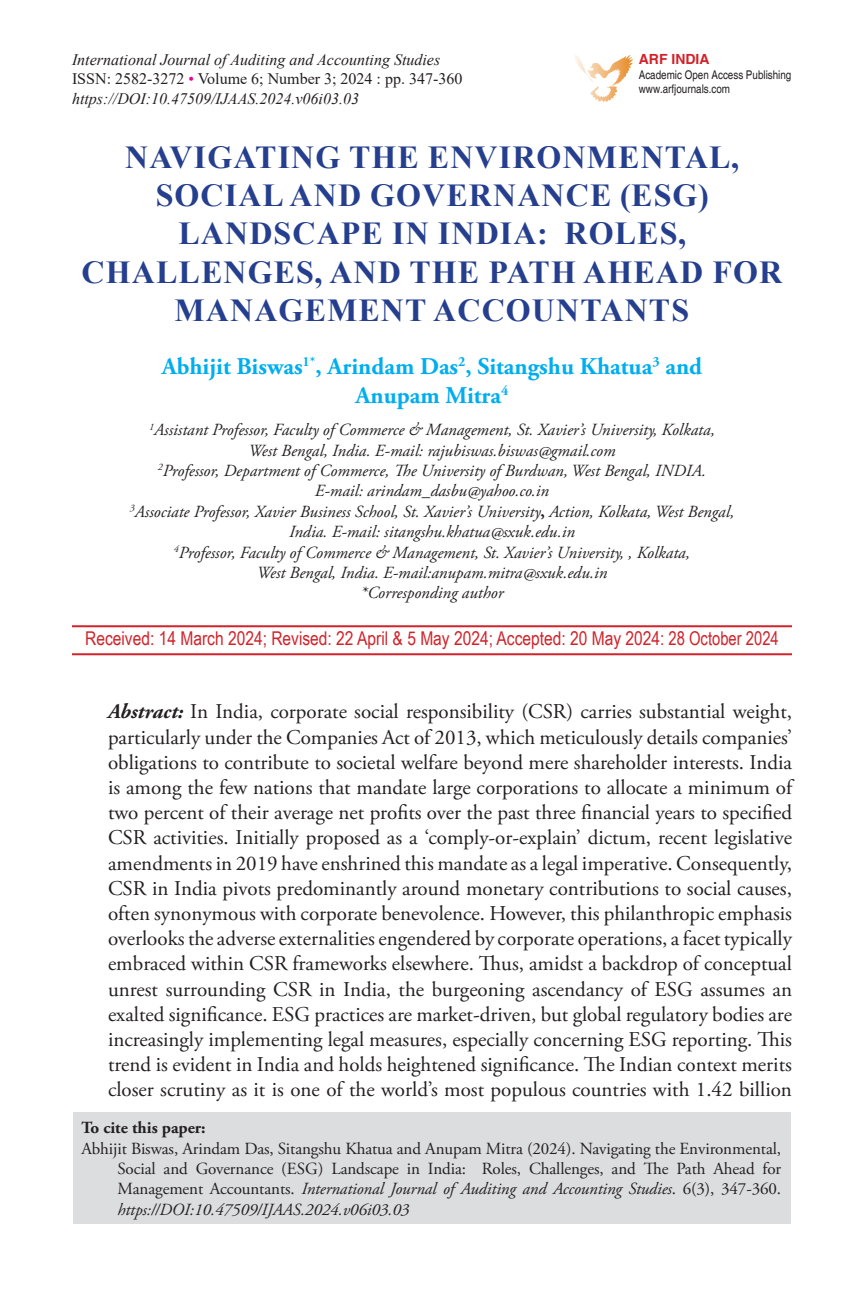
<style>
.page{position:relative;width:864px;height:1296px;background:#fff}
.page>*{position:absolute;margin:0;border:0;box-sizing:border-box;transform-origin:0 0}
.Heading{font:700 32px/38.4px "Times New Roman";letter-spacing:.035em;color:#253f8e;text-align:center}
.author_name{font:700 24px/28.8px "Adobe Garamond Pro";color:#00aeef;text-align:center}
.abstract{font:21px/25.2px "Adobe Garamond Pro";color:#231f20;text-align:justify}
.date{font:19px "Arial Narrow";color:#d1232a}
.author_ref{font:italic 17px/20.4px "Adobe Garamond Pro";color:#231f20;text-align:center}
.references{font:17px/20.4px "Adobe Garamond Pro";letter-spacing:-.005em;color:#231f20;text-align:justify}
.author_ref-2{font:700 17px "Adobe Garamond Pro";color:#231f20}
.t1{font:italic 16px/19.2px "Times New Roman";color:#231f20}
.t2{font:700 14px "Helvetica";color:#d1232a}
.Body_text{font:condensed 12px "Helvetica";color:#231f20}
.s1{font-style:normal}
.s2{font-style:normal;color:#ed028c}
.s3{font-weight:700;font-style:normal}
.s4{font-weight:700;font-style:italic}
.s5{font-style:italic}
</style>
<div class="page">
<hr style="left:72px;top:625px;width:720px;height:2px;background:#d1232a">
<hr style="left:72px;top:653px;width:720px;height:2px;background:#d1232a">
<div style="left:73px;top:1112px;width:718px;height:112px;background:#dcdddf"></div>
<img style="left:575px;top:55px;width:58px;height:46px">
<p class="t1" style="left:72px;top:50px;width:392px">International Journal of Auditing and Accounting Studies<br><span class="s1">ISSN: 2582-3272</span> <span class="s2">•</span> <span class="s1">Volume 6; Number 3; 2024 : pp. 347-360 </span>https://DOI:10.47509/IJAAS.2024.v06i03.03</p>
<p class="t2" style="left:639px;top:51px;width:72px">ARF INDIA</p>
<p class="Body_text" style="left:639px;top:67px;width:154px">Academic Open Access Publishing</p>
<p class="Body_text" style="left:639px;top:82px;width:93px">www.arfjournals.com</p>
<p class="Heading" style="left:82px;top:137px;width:702px">NAVIGATING THE ENVIRONMENTAL,<br>SOCIAL AND GOVERNANCE (ESG)<br>LANDSCAPE IN INDIA: ROLES,<br>CHALLENGES, AND THE PATH AHEAD FOR<br>MANAGEMENT ACCOUNTANTS</p>
<p class="author_name" style="left:162px;top:353px;width:542px">Abhijit Biswas<sup>1*</sup>, Arindam Das<sup>2</sup>, Sitangshu Khatua<sup>3</sup> and<br>Anupam Mitra<sup>4</sup></p>
<p class="author_ref" style="left:130px;top:420px;width:606px"><sup>1</sup>Assistant Professor, Faculty of Commerce &amp; Management, St. Xavier’s University, Kolkata,<br>West Bengal, India. E-mail: rajubiswas.biswas@gmail.com<br><sup>2</sup>Professor, Department of Commerce, The University of Burdwan, West Bengal, INDIA.<br>E-mail: arindam_dasbu@yahoo.co.in<br><sup>3</sup>Associate Professor, Xavier Business School, St. Xavier’s University<span class="s3">,</span> Action, Kolkata, West Bengal, India. E-mail: sitangshu.khatua@sxuk.edu.in<br><sup>4</sup>Professor, Faculty of Commerce &amp; Management, St. Xavier’s University, , Kolkata,<br>West Bengal, India. E-mail:anupam.mitra@sxuk.edu.in<br>*Corresponding author</p>
<p class="date" style="left:85px;top:625px;width:695px">Received: 14 March 2024; Revised: 22 April &amp; 5 May 2024; Accepted: 20 May 2024: 28 October 2024</p>
<p class="abstract" style="left:108px;top:700px;width:686px"><span class="s4">Abstract:</span> In India, corporate social responsibility (CSR) carries substantial weight, particularly under the Companies Act of 2013, which meticulously details companies’ obligations to contribute to societal welfare beyond mere shareholder interests. India is among the few nations that mandate large corporations to allocate a minimum of two percent of their average net profits over the past three financial years to specified CSR activities. Initially proposed as a ‘comply-or-explain’ dictum, recent legislative amendments in 2019 have enshrined this mandate as a legal imperative. Consequently, CSR in India pivots predominantly around monetary contributions to social causes, often synonymous with corporate benevolence. However, this philanthropic emphasis overlooks the adverse externalities engendered by corporate operations, a facet typically embraced within CSR frameworks elsewhere. Thus, amidst a backdrop of conceptual unrest surrounding CSR in India, the burgeoning ascendancy of ESG assumes an exalted significance. ESG practices are market-driven, but global regulatory bodies are increasingly implementing legal measures, especially concerning ESG reporting. This trend is evident in India and holds heightened significance. The Indian context merits closer scrutiny as it is one of the world’s most populous countries with 1.42 billion</p>
<p class="author_ref-2" style="left:82px;top:1118px;width:126px">To cite this paper:</p>
<p class="references" style="left:118px;top:1139px;width:665px;text-indent:-36px">Abhijit Biswas, Arindam Das, Sitangshu Khatua and Anupam Mitra (2024). Navigating the Environmental, Social and Governance (ESG) Landscape in India: Roles, Challenges, and The Path Ahead for Management Accountants. <span class="s5">International Journal of Auditing and Accounting Studies</span>. 6(3), 347-360. <span class="s5">https://DOI:10.47509/IJAAS.2024.v06i03.03</span></p>
</div>
